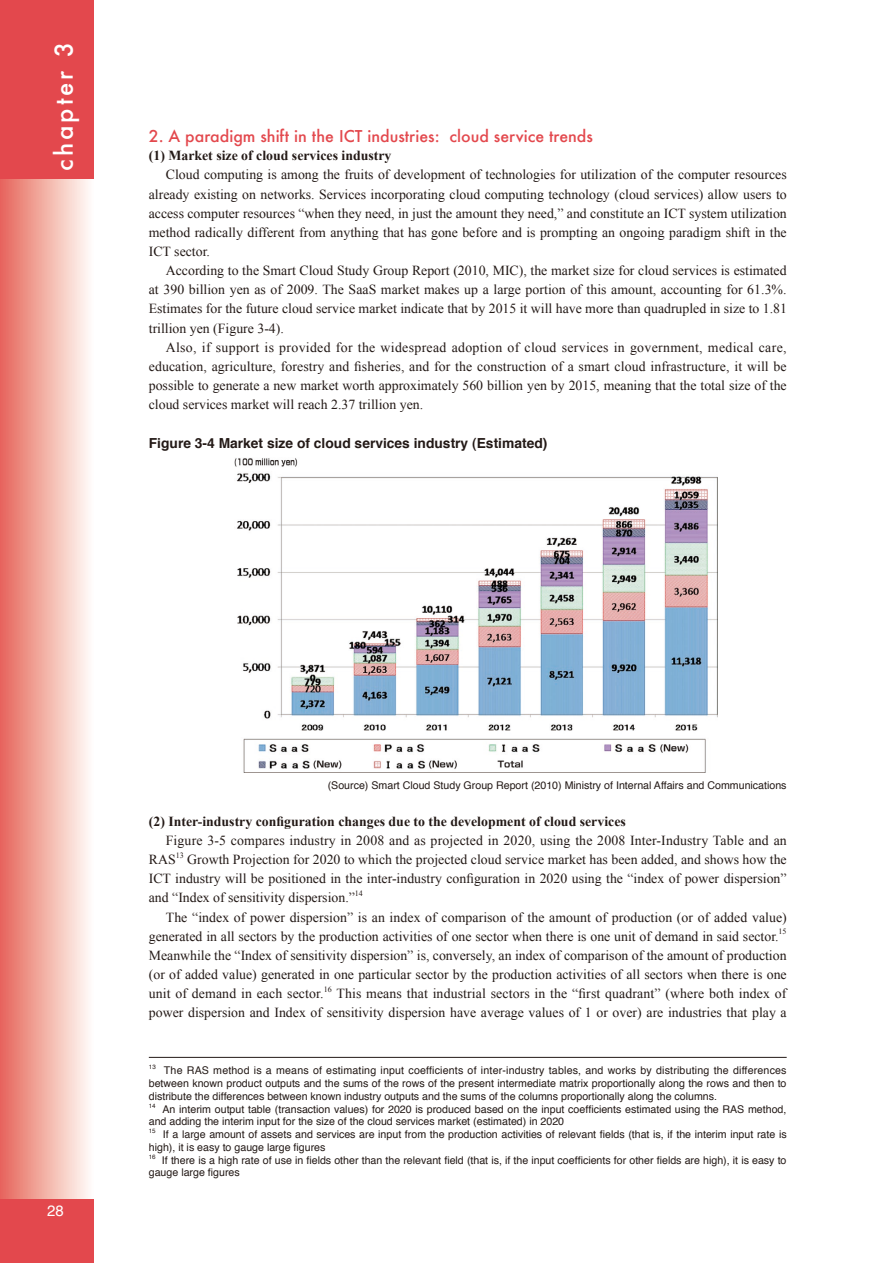
<style>
.page{position:relative;width:893px;height:1263px;background:#fff}
.page>*{position:absolute;margin:0;border:0;box-sizing:border-box;transform-origin:0 0}
.t1{font:500 24px "Futura";letter-spacing:.125em;color:#fff}
.t2{font:500 15.9px "Futura";color:#e3484d}
.t3{font:15px "Helvetica";color:#fff}
.t4{font:13.8px/19.2px "Times New Roman";color:#231916;text-align:justify}
.t5{font:700 13.8px "Times New Roman";color:#231916}
.t6{font:700 13.8px "Helvetica";color:#231916}
.t7{font:10.65px/12.8px "Helvetica";color:#231916}
.t8{font:8.1px "Times New Roman";color:#231916}
.t9{font:6.15px "Helvetica";color:#231916}
</style>
<div class="page">
<div style="left:0;top:0;width:94px;height:1263px;background:linear-gradient(to right,#e66659,#fffffa)"></div>
<div style="left:0;top:1199px;width:94px;height:64px;background:#e3484d"></div>
<div style="left:0;top:0;width:94px;height:179px;background:#e3484d"></div>
<img style="left:235px;top:458px;width:483px;height:314px">
<hr style="left:149px;top:1057px;width:638px;height:1px;background:#231916">
<h1 class="t1" style="left:47px;top:171px;width:130px;rotate:-90deg">chapter 3</h1>
<p class="t2" style="left:149px;top:125px;width:446px">2. A paradigm shift in the ICT industries: cloud service trends</p>
<p class="t5" style="left:149px;top:146px;width:244px">(1) Market size of cloud services industry</p>
<p class="t4" style="left:149px;top:165px;width:639px;text-indent:17px">Cloud computing is among the fruits of development of technologies for utilization of the computer resources already existing on networks. Services incorporating cloud computing technology (cloud services) allow users to access computer resources “when they need, in just the amount they need,” and constitute an ICT system utilization method radically different from anything that has gone before and is prompting an ongoing paradigm shift in the ICT sector.</p>
<p class="t4" style="left:149px;top:261px;width:640px;text-indent:17px">According to the Smart Cloud Study Group Report (2010, MIC), the market size for cloud services is estimated at 390 billion yen as of 2009. The SaaS market makes up a large portion of this amount, accounting for 61.3%.<br>Estimates for the future cloud service market indicate that by 2015 it will have more than quadrupled in size to 1.81 trillion yen (Figure 3-4).</p>
<p class="t4" style="left:149px;top:337px;width:639px;text-indent:17px">Also, if support is provided for the widespread adoption of cloud services in government, medical care, education, agriculture, forestry and fisheries, and for the construction of a smart cloud infrastructure, it will be possible to generate a new market worth approximately 560 billion yen by 2015, meaning that the total size of the cloud services market will reach 2.37 trillion yen.</p>
<p class="t6" style="left:149px;top:432px;width:400px">Figure 3-4 Market size of cloud services industry (Estimated)</p>
<p class="t3" style="left:47px;top:1199px;width:18px">28</p>
<p class="t7" style="left:328px;top:780px;width:460px">(Source) Smart Cloud Study Group Report (2010) Ministry of Internal Affairs and Communications</p>
<p class="t5" style="left:149px;top:812px;width:478px">(2) Inter-industry configuration changes due to the development of cloud services</p>
<p class="t4" style="left:149px;top:830px;width:640px;text-indent:17px">Figure 3-5 compares industry in 2008 and as projected in 2020, using the 2008 Inter-Industry Table and an<br>RAS</p>
<p class="t8" style="left:176px;top:849px;width:10px">13</p>
<p class="t4" style="left:149px;top:850px;width:639px;text-indent:38px">Growth Projection for 2020 to which the projected cloud service market has been added, and shows how the ICT industry will be positioned in the inter-industry configuration in 2020 using the “index of power dispersion” and “Index of sensitivity dispersion.”</p>
<p class="t8" style="left:355px;top:888px;width:10px">14</p>
<p class="t4" style="left:149px;top:907px;width:640px;text-indent:17px">The “index of power dispersion” is an index of comparison of the amount of production (or of added value) generated in all sectors by the production activities of one sector when there is one unit of demand in said sector.</p>
<p class="t8" style="left:779px;top:926px;width:10px">15</p>
<p class="t4" style="left:149px;top:945px;width:639px">Meanwhile the “Index of sensitivity dispersion” is, conversely, an index of comparison of the amount of production (or of added value) generated in one particular sector by the production activities of all sectors when there is one unit of demand in each sector.</p>
<p class="t8" style="left:324px;top:983px;width:10px">16</p>
<p class="t4" style="left:149px;top:984px;width:639px;text-align:right">This means that industrial sectors in the “first quadrant” (where both index of<br>power dispersion and Index of sensitivity dispersion have average values of 1 or over) are industries that play a</p>
<p class="t9" style="left:149px;top:1062px;width:8px">13</p>
<p class="t7" style="left:149px;top:1064px;width:639px;text-align:justify;text-indent:15px">The RAS method is a means of estimating input coefficients of inter-industry tables, and works by distributing the differences between known product outputs and the sums of the rows of the present intermediate matrix proportionally along the rows and then to distribute the differences between known industry outputs and the sums of the columns proportionally along the columns.</p>
<p class="t9" style="left:149px;top:1100px;width:8px">14</p>
<p class="t7" style="left:149px;top:1103px;width:639px;text-indent:14px">An interim output table (transaction values) for 2020 is produced based on the input coefficients estimated using the RAS method, and adding the interim input for the size of the cloud services market (estimated) in 2020</p>
<p class="t9" style="left:149px;top:1126px;width:8px">15</p>
<p class="t7" style="left:149px;top:1128px;width:639px;text-indent:14px">If a large amount of assets and services are input from the production activities of relevant fields (that is, if the interim input rate is high), it is easy to gauge large figures</p>
<p class="t9" style="left:149px;top:1152px;width:8px">16</p>
<p class="t7" style="left:149px;top:1154px;width:639px;text-indent:13px">If there is a high rate of use in fields other than the relevant field (that is, if the input coefficients for other fields are high), it is easy to gauge large figures</p>
</div>
